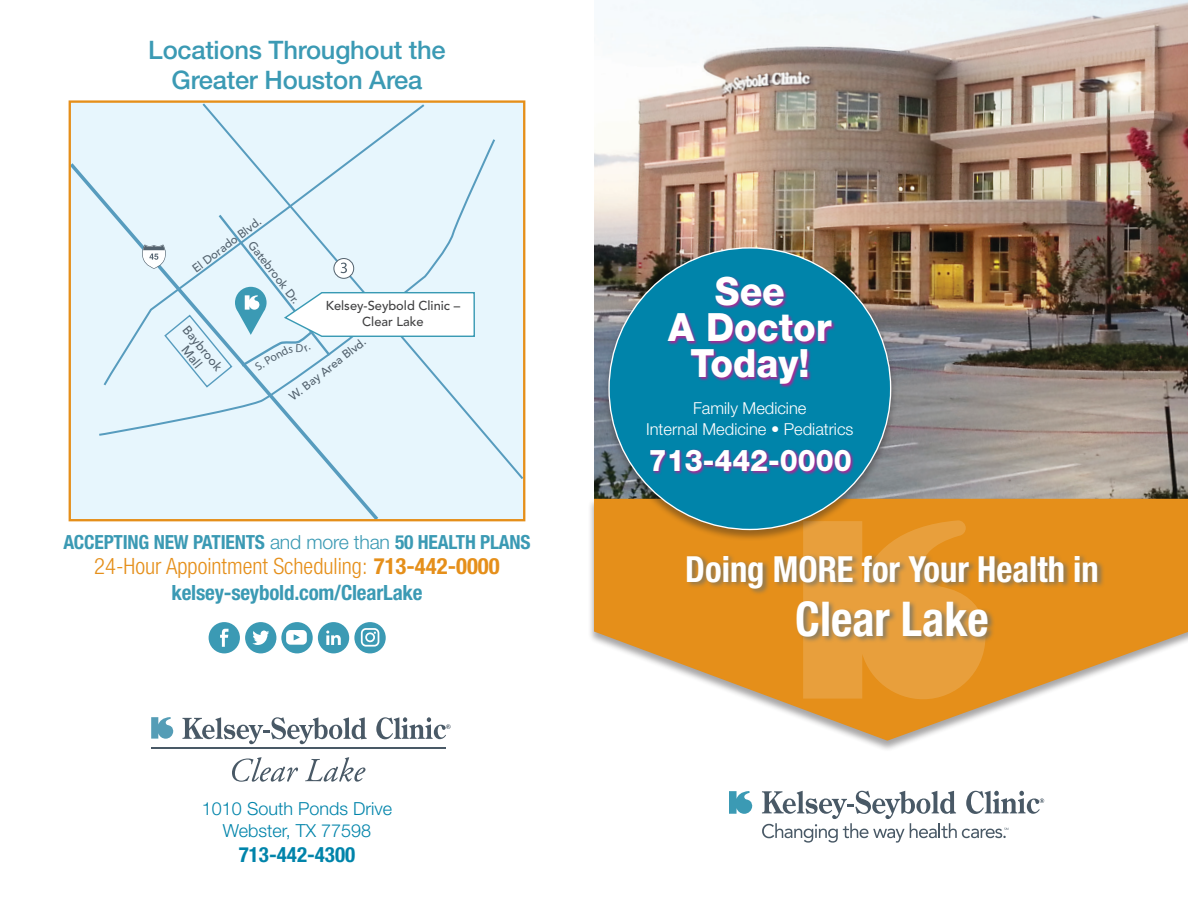
<style>
.page{position:relative;width:1188px;height:918px;background:#fff}
.page>*{position:absolute;margin:0;border:0;box-sizing:border-box;transform-origin:0 0}
.t1{font:700 condensed 48px "Helvetica Neue LT Std";color:#fff;scale:.96 1}
.t2{font:800 39px/36px "Helvetica Neue LT Std";color:#fff;text-align:center;scale:.95 1}
.t3{font:700 condensed 36px "Helvetica Neue LT Std";color:#fff;scale:.96 1}
.t4{font:800 30px "Helvetica Neue LT Std";color:#fff;scale:.95 1}
.t5{font:500 25.5px/30px "Helvetica Neue LT Std";letter-spacing:-.01em;color:#3b9ab4;text-align:center}
.t6{font:300 condensed 22.5px "Helvetica Neue LT Std";color:#e58f1a}
.t7{font:700 condensed 21px "Helvetica Neue LT Std";letter-spacing:-.01em;color:#3b9ab4}
.t8{font:700 condensed 21px "Helvetica Neue LT Std";color:#0084aa}
.t9{font:700 condensed 19.5px "Helvetica Neue LT Std";letter-spacing:-.01em;color:#3b9ab4}
.t10{font:300 18px "Helvetica Neue LT Std";color:#0084aa}
.t11{font:300 16.5px "Helvetica Neue LT Std";color:#fff}
.t12{font:500 12.9px/15.1px "Avenir LT Pro";color:#414142;text-align:center}
.t13{font:500 12.6px/14px "Avenir LT Pro";color:#53626e;text-align:center}
.t14{font:500 11.7px "Avenir LT Pro";color:#53626e}
.s1{font-weight:300;font-stretch:normal}
.s2{font-weight:700}
</style>
<div class="page">
<img style="left:594px;top:0;width:594px;height:498px">
<div style="left:588px;top:498px;width:600px;height:254px;background:#231f20;opacity:.4"></div>
<svg style="left:594px;top:499px;width:594px;height:242px;fill:#e58f1a"></svg>
<svg style="left:803px;top:520px;width:188px;height:179px;background:#e79a33"></svg>
<div style="left:686px;top:554px;width:419px;height:42px;background:#5f6d72;opacity:.68"></div>
<div style="left:796px;top:600px;width:200px;height:44px;background:#5f6d72;opacity:.68"></div>
<svg style="left:729px;top:791px;width:24px;height:23px"></svg>
<svg style="left:762px;top:791px;width:282px;height:52px"></svg>
<svg style="left:151px;top:717px;width:23px;height:22px"></svg>
<svg style="left:182px;top:717px;width:185px;height:27px"></svg>
<svg style="left:232px;top:757px;width:66px;height:25px"></svg>
<svg style="left:305px;top:757px;width:61px;height:25px"></svg>
<hr style="left:151px;top:747px;width:295px;height:2px;background:#495966">
<svg style="left:376px;top:717px;width:75px;height:22px"></svg>
<div style="left:602px;top:246px;width:295px;height:295px;background:#231f20;opacity:.4"></div>
<div style="left:609px;top:248px;width:282px;height:281px;background:#0084aa;border-radius:50%"></div>
<div style="left:667px;top:276px;width:169px;height:112px;background:#ec008c;opacity:.71"></div>
<div style="left:649px;top:448px;width:206px;height:27px;background:#ec008c;opacity:.71"></div>
<div style="left:209px;top:622px;width:31px;height:31px;background:#3b9ab4;border-radius:50%"></div>
<svg style="left:220px;top:629px;width:8px;height:18px"></svg>
<div style="left:245px;top:622px;width:31px;height:31px;background:#3b9ab4;border-radius:50%"></div>
<svg style="left:252px;top:631px;width:17px;height:14px"></svg>
<div style="left:318px;top:622px;width:31px;height:31px;background:#3b9ab4;border-radius:50%"></div>
<svg style="left:326px;top:631px;width:15px;height:14px"></svg>
<div style="left:354px;top:622px;width:32px;height:31px;background:#3b9ab4;border-radius:50%"></div>
<div style="left:361px;top:628px;width:18px;height:19px;border:2px solid #fff;border-radius:4px"></div>
<div style="left:365px;top:632px;width:10px;height:10px;border:2px solid #fff;border-radius:50%"></div>
<div style="left:281px;top:622px;width:32px;height:31px;background:#3b9ab4;border-radius:50%"></div>
<svg style="left:286px;top:630px;width:21px;height:15px"></svg>
<div style="left:70px;top:102px;width:454px;height:418px;background:#e7f6fd"></div>
<svg style="left:202px;top:103px;width:320px;height:376px"></svg>
<svg style="left:72px;top:159px;width:310px;height:359px"></svg>
<div style="left:69px;top:100px;width:456px;height:421px;border:2px solid #e58f1a"></div>
<svg style="left:141px;top:212px;width:335px;height:177px"></svg>
<p class="t5" style="left:148px;top:34px;width:299px">Locations Throughout the<br>Greater Houston Area</p>
<p class="t14" style="left:190px;top:264px;width:85px;rotate:-37deg">El Dorado Blvd.</p>
<p class="t14" style="left:256px;top:238px;width:77px;rotate:52deg">Gatebrook Dr.</p>
<p class="t12" style="left:326px;top:299px;width:136px">Kelsey-Seybold Clinic –<br>Clear Lake</p>
<p class="t13" style="left:191px;top:323px;width:56px;rotate:51deg">Baybrook<br>Mall</p>
<p class="t14" style="left:286px;top:392px;width:95px;rotate:-38deg">W. Bay Area Blvd.</p>
<p class="t9" style="left:63px;top:530px;width:469px">ACCEPTING NEW PATIENTS <span class="s1">and more than</span> 50 HEALTH PLANS</p>
<p class="t6" style="left:94px;top:553px;width:407px">24-Hour Appointment Scheduling: <span class="s2">713-442-0000</span></p>
<p class="t7" style="left:171px;top:579px;width:253px">kelsey-seybold.com/ClearLake</p>
<p class="t10" style="left:202px;top:798px;width:192px">1010 South Ponds Drive</p>
<p class="t10" style="left:223px;top:819px;width:150px">Webster, TX 77598</p>
<p class="t8" style="left:239px;top:842px;width:118px">713-442-4300</p>
<p class="t2" style="left:668px;top:273px;width:173px">See<br>A Doctor<br>Today!</p>
<p class="t11" style="left:693px;top:398px;width:115px">Family Medicine</p>
<p class="t11" style="left:646px;top:419px;width:209px">Internal Medicine • Pediatrics</p>
<p class="t4" style="left:649px;top:443px;width:215px">713-442-0000</p>
<p class="t3" style="left:685px;top:547px;width:432px">Doing MORE for Your Health in</p>
<p class="t1" style="left:795px;top:590px;width:203px">Clear Lake</p>
</div>
